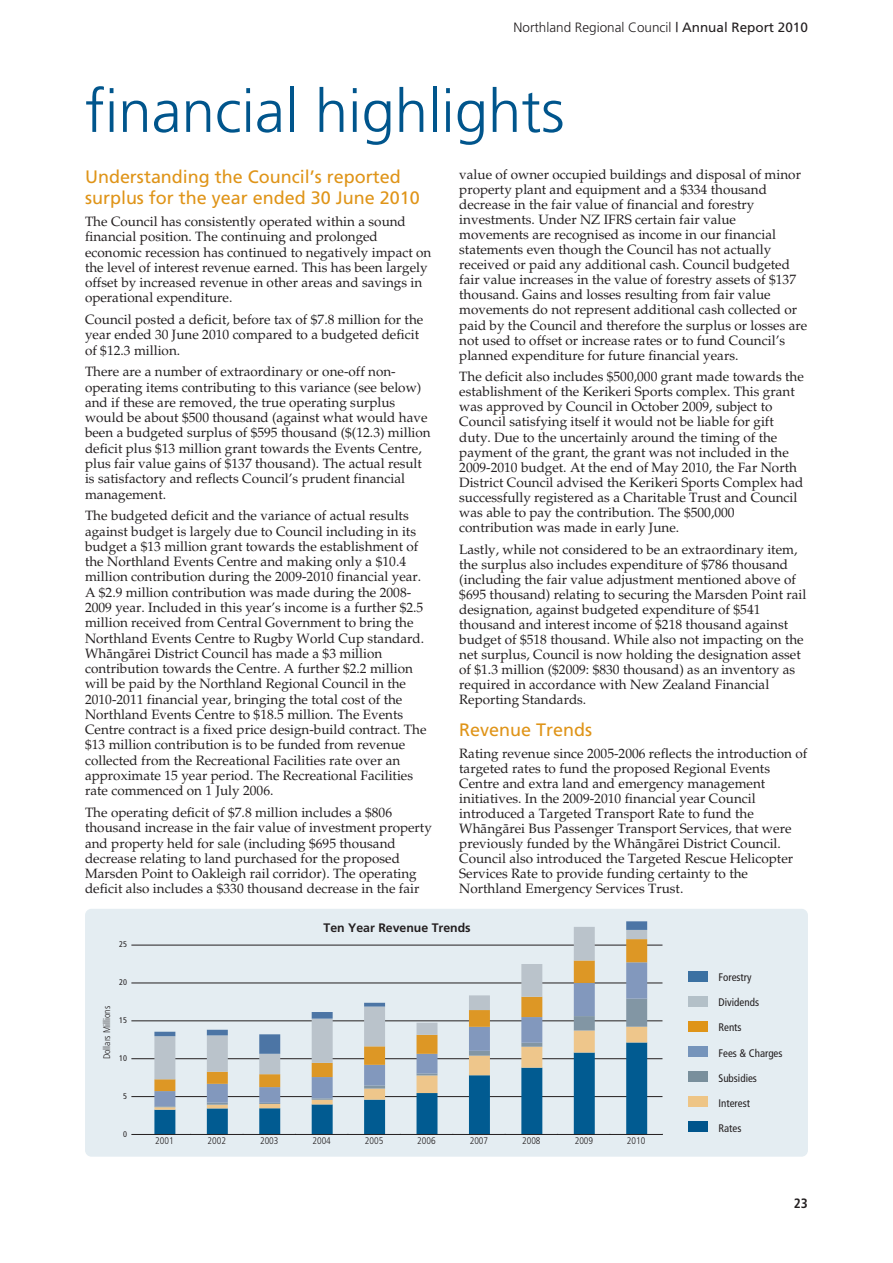
<style>
.page{position:relative;width:893px;height:1263px;background:#fff}
.page>*{position:absolute;margin:0;border:0;box-sizing:border-box;transform-origin:0 0}
.t1{font:300 60px "Frutiger Maori";color:#00558c}
.t2{font:18px/21.3px "Frutiger Maori";color:#df9418}
.t3{font:13.5px/15.1px "Palatino Maori";color:#231f20}
.t4{font:300 13.5px "Frutiger Maori";color:#231f20}
.t5{font:700 condensed 13.5px "Frutiger Maori";color:#231f20}
.t6{font:700 12.3px "Frutiger Maori";color:#231f20}
.t7{font:condensed 10.95px "Frutiger Maori";color:#231f20}
.t8{font:300 condensed 9.6px "Frutiger Maori";color:#231f20}
.t9{font:condensed 8.25px "Frutiger Maori";color:#231f20}
.s1{font-weight:400}
</style>
<div class="page">
<div style="left:85px;top:909px;width:723px;height:248px;background:#e4edf2;border-radius:6px"></div>
<div style="left:689px;top:1121px;width:19px;height:11px;background:#00558c"></div>
<div style="left:689px;top:1096px;width:19px;height:11px;background:#eec586"></div>
<div style="left:689px;top:1071px;width:19px;height:11px;background:#798f9c"></div>
<div style="left:689px;top:1046px;width:19px;height:10px;background:#7594bb"></div>
<div style="left:689px;top:1021px;width:19px;height:10px;background:#df9418"></div>
<div style="left:689px;top:996px;width:19px;height:10px;background:#b3c0c8"></div>
<div style="left:689px;top:971px;width:19px;height:10px;background:#3b71a2"></div>
<hr style="left:131px;top:1096px;width:531px;height:1px;background:#231f20">
<hr style="left:131px;top:1058px;width:531px;height:1px;background:#231f20">
<hr style="left:131px;top:1020px;width:531px;height:1px;background:#231f20">
<hr style="left:131px;top:982px;width:531px;height:1px;background:#231f20">
<hr style="left:131px;top:945px;width:531px;height:1px;background:#231f20">
<svg style="left:154px;top:1110px;width:493px;height:24px"></svg>
<svg style="left:154px;top:1107px;width:493px;height:3px"></svg>
<svg style="left:154px;top:1091px;width:493px;height:15px"></svg>
<svg style="left:154px;top:1079px;width:493px;height:12px"></svg>
<svg style="left:154px;top:1054px;width:493px;height:25px"></svg>
<svg style="left:154px;top:921px;width:493px;height:133px"></svg>
<hr style="left:131px;top:1134px;width:531px;height:1px;background:#231f20">
<p class="t4" style="left:513px;top:22px;width:296px">Northland Regional Council <span class="s1">| Annual Report 2010</span></p>
<h1 class="t1" style="left:85px;top:87px;width:481px">financial highlights</h1>
<h2 class="t2" style="left:85px;top:168px;width:336px">Understanding the Council’s reported surplus for the year ended 30 June 2010</h2>
<p class="t3" style="left:85px;top:215px;width:348px">The Council has consistently operated within a sound financial position. The continuing and prolonged economic recession has continued to negatively impact on the level of interest revenue earned. This has been largely offset by increased revenue in other areas and savings in operational expenditure.</p>
<p class="t3" style="left:85px;top:313px;width:340px">Council posted a deficit, before tax of $7.8 million for the year ended 30 June 2010 compared to a budgeted deficit of $12.3 million.</p>
<p class="t3" style="left:85px;top:366px;width:347px">There are a number of extraordinary or one-off non&shy;operating items contributing to this variance (see below) and if these are removed, the true operating surplus would be about $500 thousand (against what would have been a budgeted surplus of $595 thousand ($(12.3) million deficit plus $13 million grant towards the Events Centre, plus fair value gains of $137 thousand). The actual result is satisfactory and reflects Council’s prudent financial management.</p>
<p class="t3" style="left:85px;top:509px;width:343px">The budgeted deficit and the variance of actual results against budget is largely due to Council including in its budget a $13 million grant towards the establishment of the Northland Events Centre and making only a $10.4 million contribution during the 2009-2010 financial year.<br>A $2.9 million contribution was made during the 2008- 2009 year. Included in this year’s income is a further $2.5 million received from Central Government to bring the Northland Events Centre to Rugby World Cup standard.<br>Whängärei District Council has made a $3 million contribution towards the Centre. A further $2.2 million will be paid by the Northland Regional Council in the 2010-2011 financial year, bringing the total cost of the Northland Events Centre to $18.5 million. The Events Centre contract is a fixed price design-build contract. The $13 million contribution is to be funded from revenue collected from the Recreational Facilities rate over an approximate 15 year period. The Recreational Facilities rate commenced on 1 July 2006.</p>
<p class="t3" style="left:85px;top:806px;width:348px">The operating deficit of $7.8 million includes a $806 thousand increase in the fair value of investment property and property held for sale (including $695 thousand decrease relating to land purchased for the proposed Marsden Point to Oakleigh rail corridor). The operating deficit also includes a $330 thousand decrease in the fair</p>
<p class="t3" style="left:459px;top:168px;width:350px">value of owner occupied buildings and disposal of minor property plant and equipment and a $334 thousand decrease in the fair value of financial and forestry investments. Under NZ IFRS certain fair value movements are recognised as income in our financial statements even though the Council has not actually received or paid any additional cash. Council budgeted fair value increases in the value of forestry assets of $137 thousand. Gains and losses resulting from fair value movements do not represent additional cash collected or paid by the Council and therefore the surplus or losses are not used to offset or increase rates or to fund Council’s planned expenditure for future financial years.</p>
<p class="t3" style="left:459px;top:371px;width:346px">The deficit also includes $500,000 grant made towards the establishment of the Kerikeri Sports complex. This grant was approved by Council in October 2009, subject to Council satisfying itself it would not be liable for gift duty. Due to the uncertainly around the timing of the payment of the grant, the grant was not included in the 2009-2010 budget. At the end of May 2010, the Far North District Council advised the Kerikeri Sports Complex had successfully registered as a Charitable Trust and Council was able to pay the contribution. The $500,000 contribution was made in early June.</p>
<p class="t3" style="left:459px;top:543px;width:349px">Lastly, while not considered to be an extraordinary item, the surplus also includes expenditure of $786 thousand (including the fair value adjustment mentioned above of $695 thousand) relating to securing the Marsden Point rail designation, against budgeted expenditure of $541 thousand and interest income of $218 thousand against budget of $518 thousand. While also not impacting on the net surplus, Council is now holding the designation asset of $1.3 million ($2009: $830 thousand) as an inventory as required in accordance with New Zealand Financial Reporting Standards.</p>
<h2 class="t2" style="left:459px;top:721px;width:134px">Revenue Trends</h2>
<p class="t3" style="left:459px;top:747px;width:350px">Rating revenue since 2005-2006 reflects the introduction of targeted rates to fund the proposed Regional Events Centre and extra land and emergency management initiatives. In the 2009-2010 financial year Council introduced a Targeted Transport Rate to fund the Whängärei Bus Passenger Transport Services, that were previously funded by the Whängärei District Council.<br>Council also introduced the Targeted Rescue Helicopter Services Rate to provide funding certainty to the Northland Emergency Services Trust.</p>
<p class="t9" style="left:119px;top:941px;width:9px">25</p>
<p class="t8" style="left:103px;top:1059px;width:55px;rotate:-90deg">Dollars Millions</p>
<p class="t9" style="left:119px;top:979px;width:9px">20</p>
<p class="t9" style="left:119px;top:1017px;width:9px">15</p>
<p class="t9" style="left:119px;top:1055px;width:9px">10</p>
<p class="t9" style="left:123px;top:1093px;width:5px">5</p>
<p class="t9" style="left:123px;top:1130px;width:5px">0</p>
<p class="t6" style="left:324px;top:922px;width:149px">Ten Year Revenue Trends</p>
<p class="t8" style="left:155px;top:1137px;width:20px">2001</p>
<p class="t8" style="left:208px;top:1137px;width:20px">2002</p>
<p class="t8" style="left:260px;top:1137px;width:20px">2003</p>
<p class="t8" style="left:312px;top:1137px;width:20px">2004</p>
<p class="t8" style="left:365px;top:1137px;width:20px">2005</p>
<p class="t8" style="left:417px;top:1137px;width:20px">2006</p>
<p class="t8" style="left:470px;top:1137px;width:20px">2007</p>
<p class="t8" style="left:522px;top:1137px;width:20px">2008</p>
<p class="t8" style="left:575px;top:1137px;width:20px">2009</p>
<p class="t8" style="left:627px;top:1137px;width:20px">2010</p>
<p class="t7" style="left:718px;top:973px;width:35px">Forestry</p>
<p class="t7" style="left:718px;top:998px;width:42px">Dividends</p>
<p class="t7" style="left:718px;top:1023px;width:25px">Rents</p>
<p class="t7" style="left:718px;top:1048px;width:66px">Fees &amp; Charges</p>
<p class="t7" style="left:718px;top:1073px;width:40px">Subsidies</p>
<p class="t7" style="left:718px;top:1098px;width:33px">Interest</p>
<p class="t7" style="left:718px;top:1123px;width:24px">Rates</p>
<p class="t5" style="left:794px;top:1198px;width:16px">23</p>
</div>
